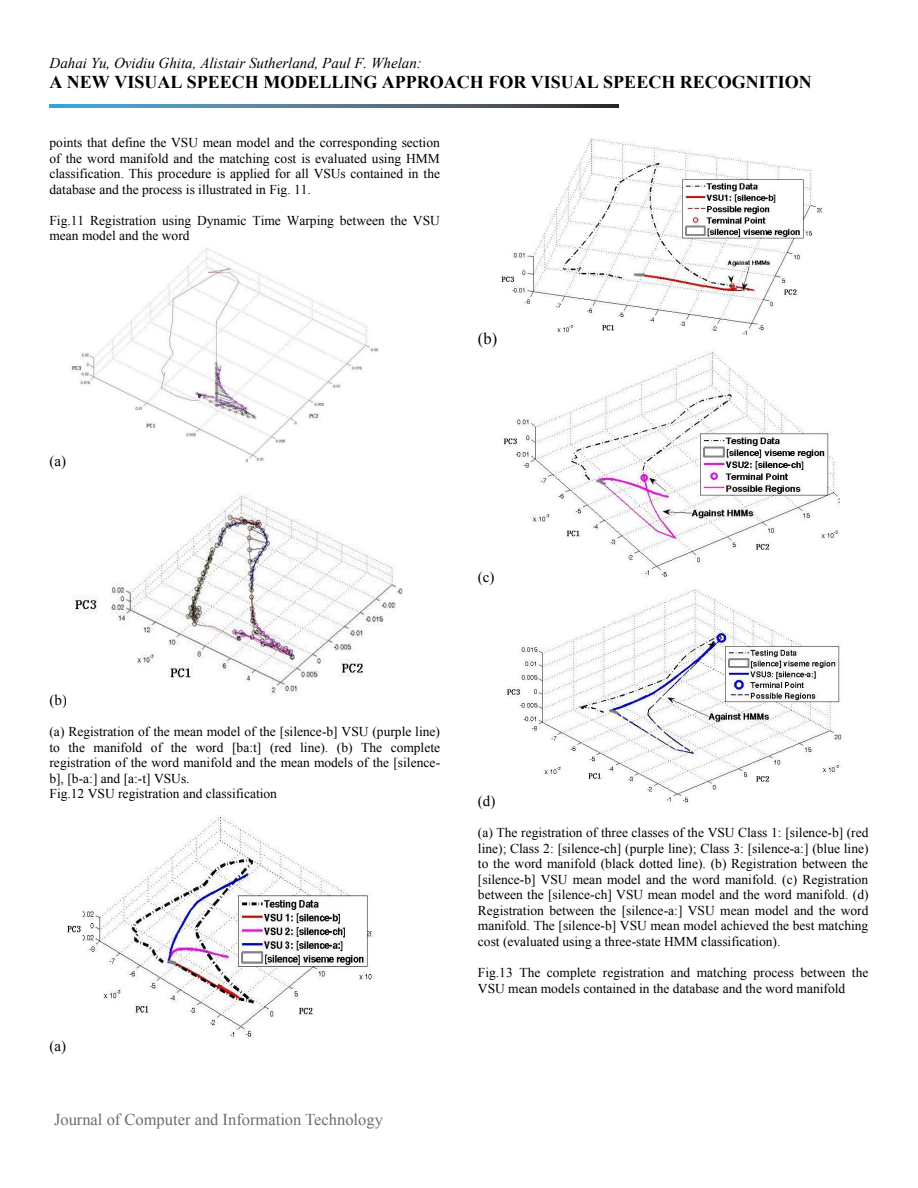
<style>
.page{position:relative;width:918px;height:1188px;background:#fff}
.page>*{position:absolute;margin:0;border:0;box-sizing:border-box;transform-origin:0 0}
.t1{font:700 18px "Times New Roman";color:#000}
.t2{font:16.5px "Times New Roman";color:#6c6d70}
.t3{font:16.5px "Times New Roman";color:#000}
.t4{font:italic 15px "Times New Roman";color:#000}
.t5{font:15px "Times New Roman";color:#000}
.t6{font:13.5px/15.5px "Times New Roman";color:#000}
.t7{font:13.5px "Times New Roman";color:#7f7f7f}
</style>
<div class="page">
<img style="left:50px;top:104px;width:569px;height:3px">
<img style="left:71px;top:247px;width:307px;height:216px">
<img style="left:72px;top:494px;width:331px;height:202px">
<img style="left:67px;top:815px;width:307px;height:224px">
<img style="left:501px;top:138px;width:322px;height:197px">
<img style="left:502px;top:352px;width:338px;height:225px">
<img style="left:507px;top:589px;width:335px;height:214px">
<p class="t4" style="left:50px;top:52px;width:374px">Dahai Yu, Ovidiu Ghita, Alistair Sutherland, Paul F. Whelan:</p>
<p class="t1" style="left:50px;top:70px;width:764px">A NEW VISUAL SPEECH MODELLING APPROACH FOR VISUAL SPEECH RECOGNITION</p>
<p class="t6" style="left:50px;top:135px;width:392px;text-align:justify">points that define the VSU mean model and the corresponding section of the word manifold and the matching cost is evaluated using HMM classification. This procedure is applied for all VSUs contained in the database and the process is illustrated in Fig. 11.</p>
<p class="t6" style="left:49px;top:212px;width:392px">Fig.11 Registration using Dynamic Time Warping between the VSU mean model and the word</p>
<p class="t3" style="left:478px;top:327px;width:21px">(b)</p>
<p class="t5" style="left:50px;top:450px;width:18px">(a)</p>
<p class="t5" style="left:478px;top:567px;width:18px">(c)</p>
<p class="t5" style="left:49px;top:690px;width:19px">(b)</p>
<p class="t6" style="left:50px;top:724px;width:392px">(a) Registration of the mean model of the [silence-b] VSU (purple line) to the manifold of the word [ba:t] (red line). (b) The complete registration of the word manifold and the mean models of the [silence&shy;b], [b-a:] and [a:-t] VSUs.<br>Fig.12 VSU registration and classification</p>
<p class="t5" style="left:50px;top:1036px;width:18px">(a)</p>
<p class="t2" style="left:54px;top:1109px;width:330px">Journal of Computer and Information Technology</p>
<p class="t7" style="left:50px;top:1117px;width:272px">Journal of Computer and Information Technology</p>
<p class="t5" style="left:478px;top:791px;width:19px">(d)</p>
<p class="t6" style="left:478px;top:825px;width:392px;text-align:justify">(a) The registration of three classes of the VSU Class 1: [silence-b] (red line); Class 2: [silence-ch] (purple line); Class 3: [silence-a:] (blue line) to the word manifold (black dotted line). (b) Registration between the [silence-b] VSU mean model and the word manifold. (c) Registration between the [silence-ch] VSU mean model and the word manifold. (d)<br>Registration between the [silence-a:] VSU mean model and the word manifold. The [silence-b] VSU mean model achieved the best matching cost (evaluated using a three-state HMM classification).</p>
<p class="t6" style="left:478px;top:965px;width:392px">Fig.13 The complete registration and matching process between the<br>VSU mean models contained in the database and the word manifold</p>
</div>
